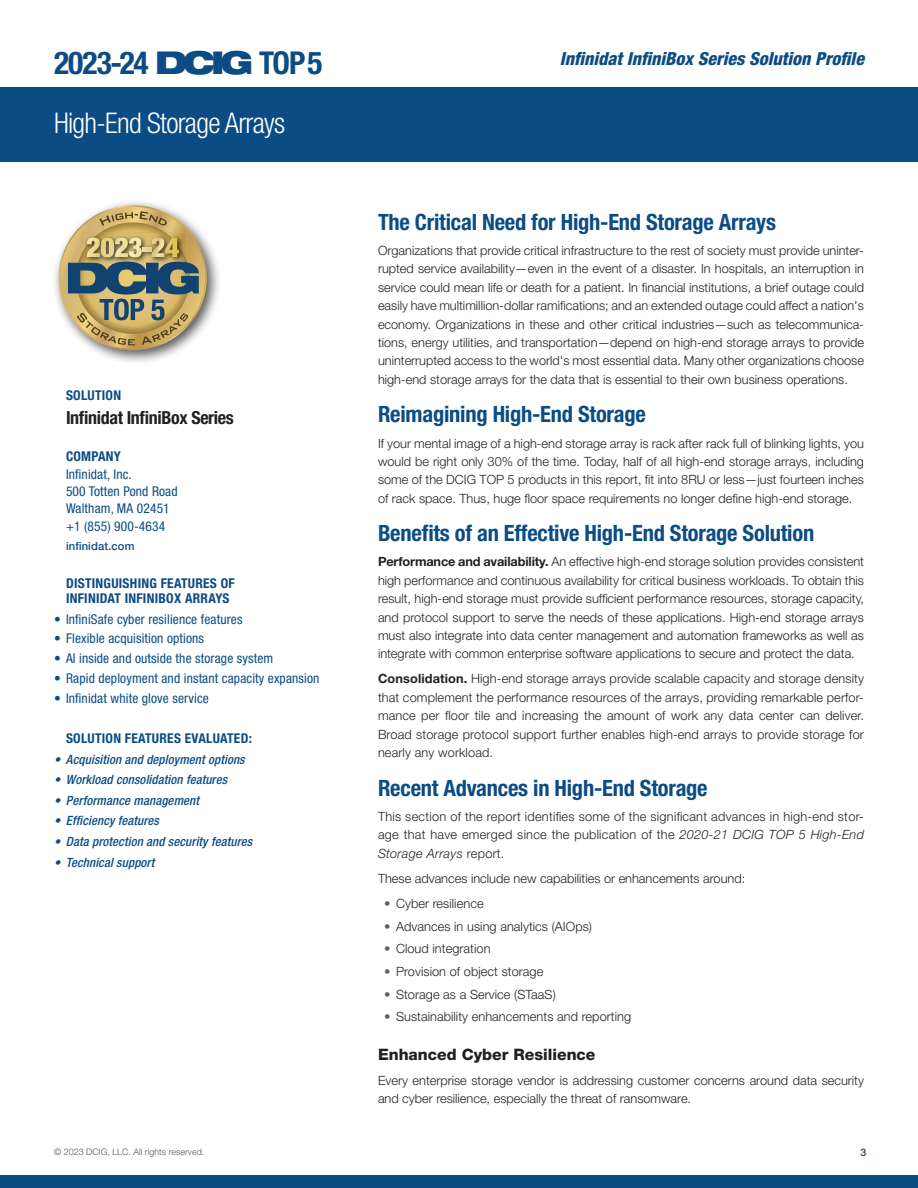
<style>
.page{position:relative;width:918px;height:1188px;background:#fff}
.page>*{position:absolute;margin:0;border:0;box-sizing:border-box;transform-origin:0 0}
.Headline_-_Title_Pag{font:700 condensed 31.5px "Helvetica Neue LT Std";letter-spacing:-.03em;color:#0c4c84}
.Running_Head_adjuste{font:300 condensed 28.5px "Helvetica Neue LT Std";letter-spacing:-.025em;color:#fff}
.Subhead___Large{font:700 condensed 22.5px "Helvetica Neue LT Std";letter-spacing:-.01em;color:#0c4c84}
.t1{font:italic 800 condensed 18px "Helvetica Neue LT Std";color:#0c4c84}
.Products_Subhead{font:700 condensed 18px "Helvetica Neue LT Std";letter-spacing:-.02em;color:#231f20}
.Subhead___Small{font:800 15.75px "Helvetica Neue LT Std";color:#231f20}
.Benefits_Text{font:condensed 13.5px "Helvetica Neue LT Std";letter-spacing:.01em;color:#0c4c84}
.Benefits_Subhead{font:700 condensed 13.5px/15px "Helvetica Neue LT Std";letter-spacing:.02em;color:#0c4c84}
.t2{font:300 12.75px/18.3px "Helvetica Neue LT Std";color:#231f20;text-align:justify}
.Benefits_Text_Itals{font:italic 500 condensed 12.75px "Helvetica Neue LT Std";letter-spacing:.01em;color:#0c4c84}
.Benefits_URL{font:500 11.25px "Helvetica Neue LT Std";letter-spacing:.01em;color:#0c4c84}
.t3{font:500 10.5px "Helvetica Neue LT Std";color:#0c4c84}
.t4{font:300 9px "Helvetica Neue LT Std";color:#58595b}
.s1{font-weight:900;font-stretch:expanded}
.s2{font-weight:700}
.s3{font-style:italic}
.s4{color:#576066}
</style>
<div class="page">
<div style="left:0;top:1175px;width:918px;height:13px;background:#0c4c84"></div>
<div style="left:0;top:88px;width:918px;height:74px;background:#0c4c84"></div>
<div style="left:52px;top:199px;width:169px;height:166px;background:#231f20;opacity:.75"></div>
<svg style="left:59px;top:205px;width:148px;height:145px;background:#ada481"></svg>
<p class="Headline_-_Title_Pag" style="left:54px;top:44px;width:270px">2023-24 <span class="s1">DCIG</span> TOP 5</p>
<p class="Running_Head_adjuste" style="left:54px;top:107px;width:233px">High-End Storage Arrays</p>
<p class="Benefits_Subhead" style="left:66px;top:388px;width:57px">SOLUTION</p>
<p class="Products_Subhead" style="left:66px;top:407px;width:169px">Infinidat InfiniBox Series</p>
<p class="Benefits_Subhead" style="left:66px;top:448px;width:56px">COMPANY</p>
<p class="Benefits_Text" style="left:66px;top:467px;width:67px">Infinidat, Inc.</p>
<p class="Benefits_Text" style="left:66px;top:484px;width:113px">500 Totten Pond Road</p>
<p class="Benefits_Text" style="left:66px;top:501px;width:105px">Waltham, MA 02451</p>
<p class="Benefits_Text" style="left:66px;top:518px;width:101px">+1 (855) 900-4634</p>
<p class="Benefits_URL" style="left:66px;top:540px;width:70px">infinidat.com</p>
<p class="Benefits_Subhead" style="left:66px;top:575px;width:170px">DISTINGUISHING FEATURES OF<br>INFINIDAT INFINIBOX ARRAYS</p>
<p class="Benefits_Text" style="left:54px;top:611px;width:190px">• InfiniSafe cyber resilience features</p>
<p class="Benefits_Text" style="left:54px;top:631px;width:152px">• Flexible acquisition options</p>
<p class="Benefits_Text" style="left:54px;top:651px;width:221px">• AI inside and outside the storage system</p>
<p class="Benefits_Text" style="left:54px;top:670px;width:267px">• Rapid deployment and instant capacity expansion</p>
<p class="Benefits_Text" style="left:54px;top:690px;width:156px">• Infinidat white glove service</p>
<p class="Benefits_Subhead" style="left:66px;top:731px;width:188px">SOLUTION FEATURES EVALUATED:</p>
<p class="Benefits_Text_Itals" style="left:54px;top:752px;width:192px">• Acquisition and deployment options</p>
<p class="Benefits_Text_Itals" style="left:54px;top:772px;width:175px">• Workload consolidation features</p>
<p class="Benefits_Text_Itals" style="left:54px;top:793px;width:147px">• Performance management</p>
<p class="Benefits_Text_Itals" style="left:54px;top:813px;width:106px">• Efficiency features</p>
<p class="Benefits_Text_Itals" style="left:54px;top:834px;width:200px">• Data protection and security features</p>
<p class="Benefits_Text_Itals" style="left:54px;top:855px;width:102px">• Technical support</p>
<h3 class="t1" style="left:560px;top:47px;width:306px">Infinidat InfiniBox Series Solution Profile</h3>
<p class="Subhead___Large" style="left:378px;top:208px;width:400px">The Critical Need for High-End Storage Arrays</p>
<p class="t2" style="left:378px;top:241px;width:488px">Organizations that provide critical infrastructure to the rest of society must provide uninter&shy;rupted service availability—even in the event of a disaster. In hospitals, an interruption in service could mean life or death for a patient. In financial institutions, a brief outage could easily have multimillion-dollar ramifications; and an extended outage could affect a nation's economy. Organizations in these and other critical industries—such as telecommunica&shy;tions, energy utilities, and transportation—depend on high-end storage arrays to provide uninterrupted access to the world's most essential data. Many other organizations choose high-end storage arrays for the data that is essential to their own business operations.</p>
<p class="Subhead___Large" style="left:378px;top:401px;width:269px">Reimagining High-End Storage</p>
<p class="t2" style="left:378px;top:434px;width:488px">If your mental image of a high-end storage array is rack after rack full of blinking lights, you would be right only 30% of the time. Today, half of all high-end storage arrays, including some of the DCIG TOP 5 products in this report, fit into 8RU or less—just fourteen inches of rack space. Thus, huge floor space requirements no longer define high-end storage.</p>
<p class="Subhead___Large" style="left:378px;top:520px;width:438px">Benefits of an Effective High-End Storage Solution</p>
<p class="t2" style="left:378px;top:553px;width:488px"><span class="s2">Performance and availability.</span> An effective high-end storage solution provides consistent high performance and continuous availability for critical business workloads. To obtain this result, high-end storage must provide sufficient performance resources, storage capacity, and protocol support to serve the needs of these applications. High-end storage arrays must also integrate into data center management and automation frameworks as well as integrate with common enterprise software applications to secure and protect the data.</p>
<p class="t2" style="left:378px;top:670px;width:488px"><span class="s2">Consolidation.</span> High-end storage arrays provide scalable capacity and storage density that complement the performance resources of the arrays, providing remarkable perfor&shy;mance per floor tile and increasing the amount of work any data center can deliver.<br>Broad storage protocol support further enables high-end arrays to provide storage for nearly any workload.</p>
<p class="Subhead___Large" style="left:378px;top:774px;width:331px">Recent Advances in High-End Storage</p>
<p class="t2" style="left:378px;top:807px;width:488px">This section of the report identifies some of the significant advances in high-end stor&shy;age that have emerged since the publication of the <span class="s3">2020-21 DCIG TOP 5 High-End Storage Arrays</span> report.</p>
<p class="t2" style="left:378px;top:869px;width:369px">These advances include new capabilities or enhancements around:</p>
<p class="t2" style="left:384px;top:894px;width:101px"><span class="s4">•</span> Cyber resilience</p>
<p class="t2" style="left:384px;top:917px;width:210px"><span class="s4">•</span> Advances in using analytics (AIOps)</p>
<p class="t2" style="left:384px;top:939px;width:108px"><span class="s4">•</span> Cloud integration</p>
<p class="t2" style="left:384px;top:962px;width:161px"><span class="s4">•</span> Provision of object storage</p>
<p class="t2" style="left:384px;top:985px;width:173px"><span class="s4">•</span> Storage as a Service (STaaS)</p>
<p class="t2" style="left:384px;top:1007px;width:249px"><span class="s4">•</span> Sustainability enhancements and reporting</p>
<p class="Subhead___Small" style="left:378px;top:1045px;width:219px">Enhanced Cyber Resilience</p>
<p class="t2" style="left:378px;top:1071px;width:488px">Every enterprise storage vendor is addressing customer concerns around data security and cyber resilience, especially the threat of ransomware.</p>
<p class="t4" style="left:54px;top:1147px;width:152px">© 2023 DCIG, LLC. All rights reserved.</p>
<p class="t3" style="left:860px;top:1146px;width:7px">3</p>
</div>
